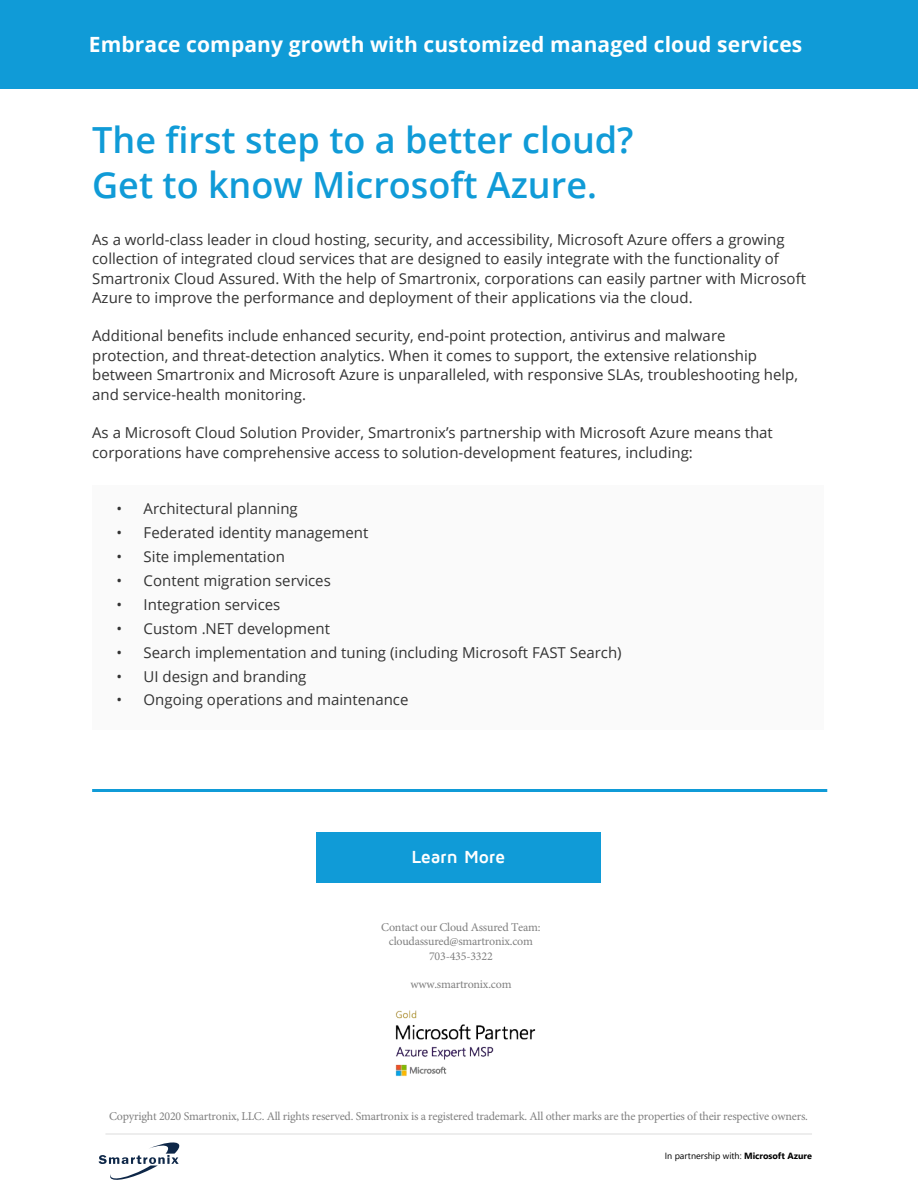
<style>
.page{position:relative;width:918px;height:1188px;background:#fff}
.page>*{position:absolute;margin:0;border:0;box-sizing:border-box;transform-origin:0 0}
.t1{font:600 36px/45px "Open Sans";color:#109bd7}
.t2{font:700 21px "Open Sans";letter-spacing:.005em;color:#fff}
.t3{font:700 18px "Maven Pro";letter-spacing:-.01em;color:#fff}
.t4{font:15px/19.5px "Open Sans";color:#333}
.t5{font:12px/14.4px "Minion Pro";letter-spacing:-.02em;color:#808080;text-align:center}
.t6{font:9px "Segoe UI";color:#000}
.s1{font-weight:700}
</style>
<div class="page">
<hr style="left:105px;top:1134px;width:707px;height:1px;background:#dcdcdc">
<div style="left:0;top:0;width:918px;height:89px;background:#109bd7"></div>
<svg style="left:99px;top:1142px;width:80px;height:38px"></svg>
<div style="left:316px;top:832px;width:284px;height:51px;background:#109bd7"></div>
<div style="left:93px;top:485px;width:731px;height:245px;background:#f5f5f5"></div>
<hr style="left:92px;top:789px;width:735px;height:3px;background:#109bd7">
<img style="left:395px;top:1011px;width:141px;height:66px">
<h2 class="t2" style="left:89px;top:29px;width:715px">Embrace company growth with customized managed cloud services</h2>
<h1 class="t1" style="left:92px;top:117px;width:543px">The first step to a better cloud?<br>Get to know Microsoft Azure.</h1>
<p class="t4" style="left:92px;top:229px;width:715px">As a world-class leader in cloud hosting, security, and accessibility, Microsoft Azure offers a growing collection of integrated cloud services that are designed to easily integrate with the functionality of Smartronix Cloud Assured. With the help of Smartronix, corporations can easily partner with Microsoft Azure to improve the performance and deployment of their applications via the cloud.</p>
<p class="t4" style="left:92px;top:326px;width:707px">Additional benefits include enhanced security, end-point protection, antivirus and malware protection, and threat-detection analytics. When it comes to support, the extensive relationship between Smartronix and Microsoft Azure is unparalleled, with responsive SLAs, troubleshooting help, and service-health monitoring.</p>
<p class="t4" style="left:92px;top:423px;width:682px">As a Microsoft Cloud Solution Provider, Smartronix’s partnership with Microsoft Azure means that corporations have comprehensive access to solution-development features, including:</p>
<p class="t4" style="left:117px;top:498px;width:183px">• Architectural planning</p>
<p class="t4" style="left:117px;top:522px;width:253px">• Federated identity management</p>
<p class="t4" style="left:117px;top:546px;width:170px">• Site implementation</p>
<p class="t4" style="left:117px;top:570px;width:216px">• Content migration services</p>
<p class="t4" style="left:117px;top:594px;width:165px">• Integration services</p>
<p class="t4" style="left:117px;top:618px;width:215px">• Custom .NET development</p>
<p class="t4" style="left:117px;top:642px;width:507px">• Search implementation and tuning (including Microsoft FAST Search)</p>
<p class="t4" style="left:117px;top:666px;width:191px">• UI design and branding</p>
<p class="t4" style="left:117px;top:690px;width:293px">• Ongoing operations and maintenance</p>
<p class="t3" style="left:411px;top:848px;width:95px">Learn More</p>
<p class="t5" style="left:381px;top:920px;width:161px">Contact our Cloud Assured Team: cloudassured@smartronix.com<br>703-435-3322</p>
<p class="t5" style="left:410px;top:977px;width:103px">www.smartronix.com</p>
<p class="t5" style="left:109px;top:1109px;width:700px">Copyright 2020 Smartronix, LLC. All rights reserved. Smartronix is a registered trademark. All other marks are the properties of their respective owners.</p>
<p class="t6" style="left:665px;top:1149px;width:149px">In partnership with: <span class="s1">Microsoft Azure</span></p>
</div>
